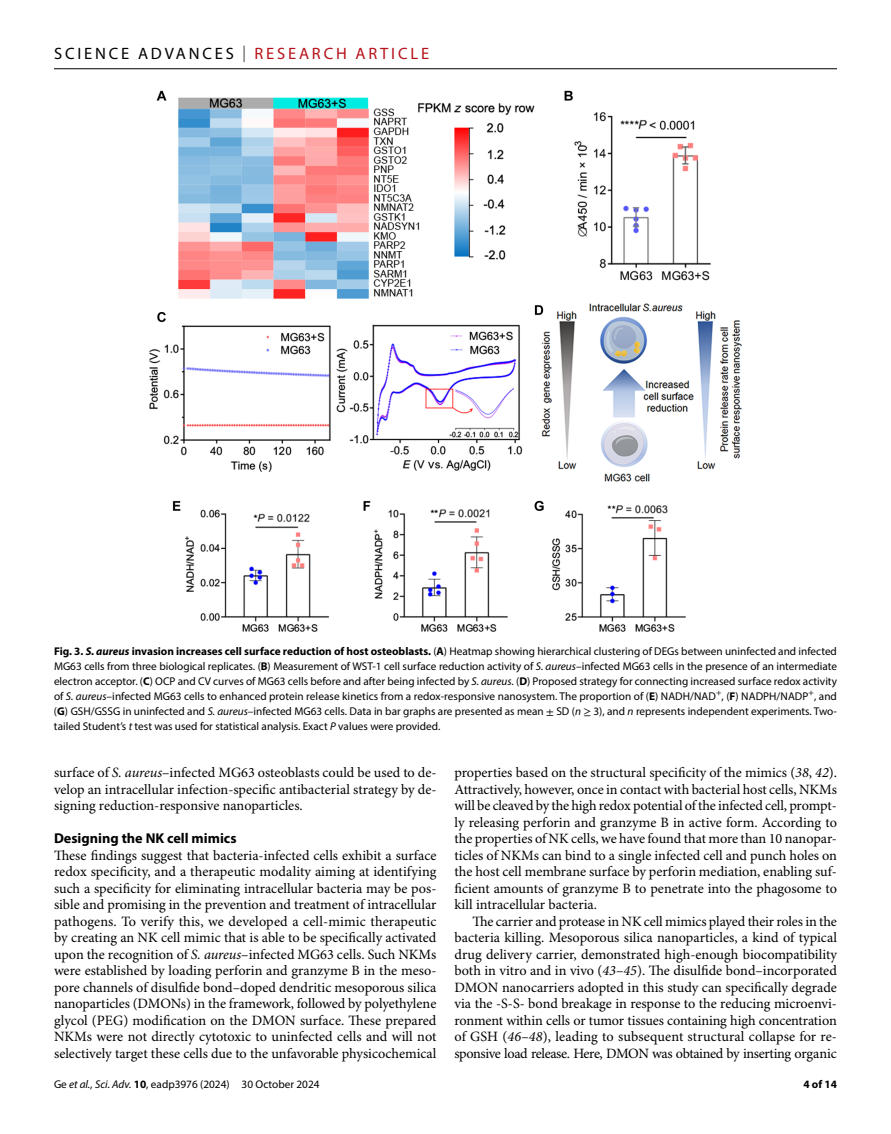
<style>
.page{position:relative;width:891px;height:1134px;background:#fff}
.page>*{position:absolute;margin:0;border:0;box-sizing:border-box;transform-origin:0 0}
.t1{font:16.5px "Myriad Pro";letter-spacing:.17em;color:#000}
.t2{font:14.25px/16.5px "Minion Pro";letter-spacing:-.005em;color:#000;text-align:justify}
.t3{font:700 14.25px "Myriad Pro";color:#000}
.t4{font:11.25px/15px "Myriad Pro";color:#000;text-align:justify}
.t5{font:700 11.25px "Myriad Pro";color:#000}
.s1{font-weight:300}
.s2{color:#b5121b}
.s3{font-weight:700}
.s4{font-weight:700;font-style:italic}
.s5{font-style:italic}
.s6{font-family:"STIX"}
</style>
<div class="page">
<hr style="left:54px;top:68px;width:783px;height:1px;background:#000">
<img style="left:149px;top:90px;width:593px;height:542px">
<p class="t1" style="left:54px;top:44px;width:376px">Science Adva nces <span class="s1">|</span> <span class="s2">Resear ch Ar ticle</span></p>
<p class="t4" style="left:54px;top:644px;width:785px"><span class="s3">Fig. 3.</span> <span class="s4">S. aureus</span> <span class="s3">invasion increases cell surface reduction of host osteoblasts.</span> (<span class="s3">A</span>) Heatmap showing hierarchical clustering of DEGs between uninfected and infected MG63 cells from three biological replicates. (<span class="s3">B</span>) Measurement of WST-1 cell surface reduction activity of <span class="s5">S. aureus</span>–infected MG63 cells in the presence of an intermediate electron acceptor. (<span class="s3">C</span>) OCP and CV curves of MG63 cells before and after being infected by <span class="s5">S. aureus</span>. (<span class="s3">D</span>) Proposed strategy for connecting increased surface redox activity of <span class="s5">S. aureus</span>–infected MG63 cells to enhanced protein release kinetics from a redox-responsive nanosystem. The proportion of (<span class="s3">E</span>) NADH/NAD<sup>+</sup>, (<span class="s3">F</span>) NADPH/NADP<sup>+</sup>, and (<span class="s3">G</span>) GSH/GSSG in uninfected and <span class="s5">S. aureus</span>–infected MG63 cells. Data in bar graphs are presented as mean <span class="s6">±</span> SD (<span class="s5">n</span> <span class="s6">≥</span> 3), and <span class="s5">n</span> represents independent experiments. Two&shy;tailed Student’s <span class="s5">t</span> test was used for statistical analysis. Exact <span class="s5">P</span> values were provided.</p>
<p class="t2" style="left:54px;top:765px;width:384px">surface of <span class="s5">S. aureus</span>–infected MG63 osteoblasts could be used to de&shy;velop an intracellular infection-specific antibacterial strategy by de&shy;signing reduction-responsive nanoparticles.</p>
<p class="t3" style="left:54px;top:829px;width:184px">Designing the NK cell mimics</p>
<p class="t2" style="left:54px;top:847px;width:384px">These findings suggest that bacteria-infected cells exhibit a surface redox specificity, and a therapeutic modality aiming at identifying such a specificity for eliminating intracellular bacteria may be pos&shy;sible and promising in the prevention and treatment of intracellular pathogens. To verify this, we developed a cell-mimic therapeutic by creating an NK cell mimic that is able to be specifically activated upon the recognition of <span class="s5">S. aureus</span>–infected MG63 cells. Such NKMs were established by loading perforin and granzyme B in the meso&shy;pore channels of disulfide bond–doped dendritic mesoporous silica nanoparticles (DMONs) in the framework, followed by polyethylene glycol (PEG) modification on the DMON surface. These prepared NKMs were not directly cytotoxic to uninfected cells and will not selectively target these cells due to the unfavorable physicochemical</p>
<p class="t4" style="left:54px;top:1076px;width:267px">Ge <span class="s5">et al.</span>, <span class="s5">Sci. Adv.</span> <span class="s3">10</span>, eadp3976 (2024) 30 October 2024</p>
<p class="t2" style="left:454px;top:765px;width:384px">properties based on the structural specificity of the mimics (<span class="s5">38</span>, <span class="s5">42</span>).<br>Attractively, however, once in contact with bacterial host cells, NKMs will be cleaved by the high redox potential of the infected cell, prompt&shy;ly releasing perforin and granzyme B in active form. According to the properties of NK cells, we have found that more than 10 nanopar&shy;ticles of NKMs can bind to a single infected cell and punch holes on the host cell membrane surface by perforin mediation, enabling suf&shy;ficient amounts of granzyme B to penetrate into the phagosome to kill intracellular bacteria.</p>
<p class="t2" style="left:454px;top:913px;width:384px;text-indent:18px">The carrier and protease in NK cell mimics played their roles in the bacteria killing. Mesoporous silica nanoparticles, a kind of typical drug delivery carrier, demonstrated high-enough biocompatibility both in vitro and in vivo (<span class="s5">43</span>–<span class="s5">45</span>). The disulfide bond–incorporated DMON nanocarriers adopted in this study can specifically degrade via the -S-S- bond breakage in response to the reducing microenvi&shy;ronment within cells or tumor tissues containing high concentration of GSH (<span class="s5">46</span>–<span class="s5">48</span>), leading to subsequent structural collapse for re&shy;sponsive load release. Here, DMON was obtained by inserting organic</p>
<p class="t5" style="left:803px;top:1076px;width:35px">4 of 14</p>
</div>
